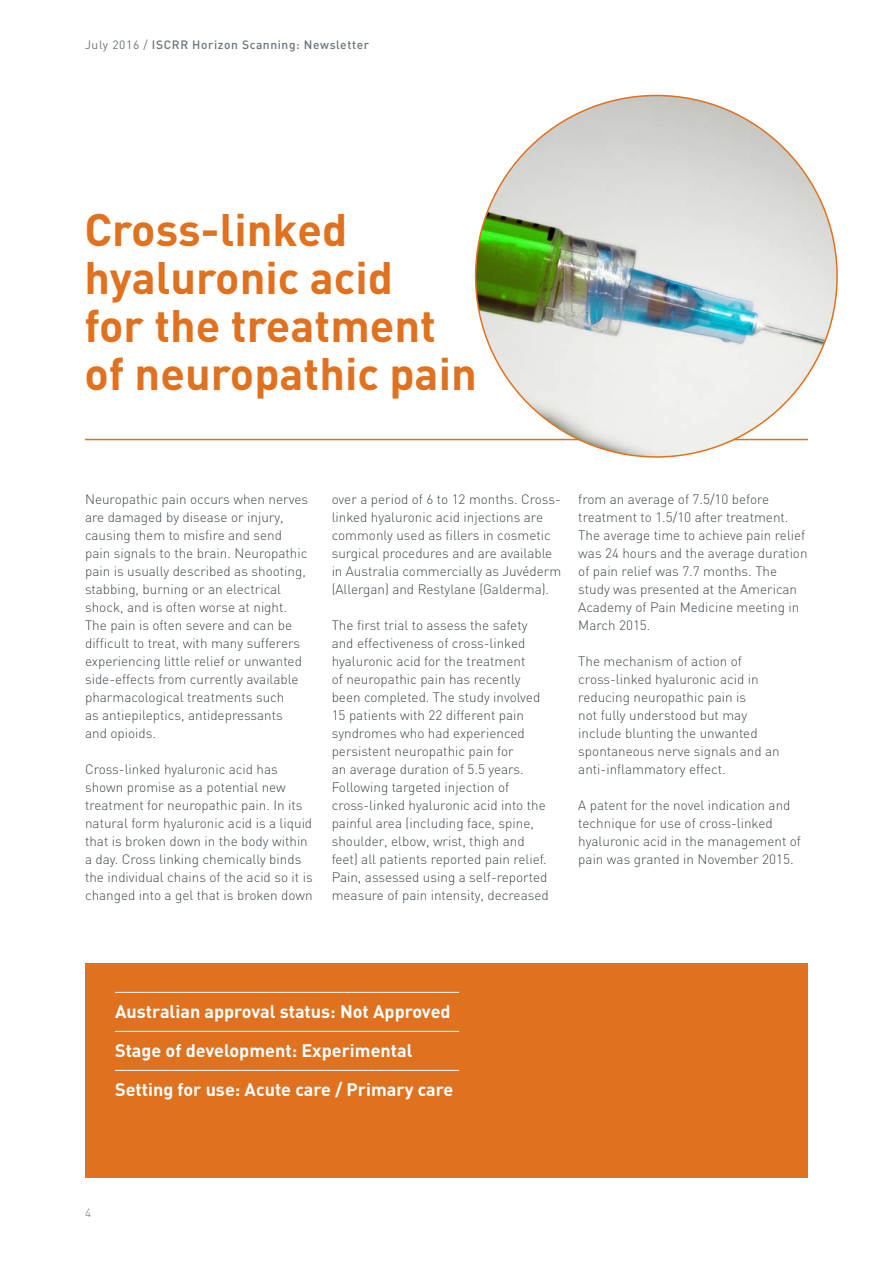
<style>
.page{position:relative;width:893px;height:1263px;background:#fff}
.page>*{position:absolute;margin:0;border:0;box-sizing:border-box;transform-origin:0 0}
.t1{font:700 45px/48px "DIN";color:#df711f}
.t2{font:700 18px "DINOT";color:#fff}
.body_copy_ok{font:300 13.5px/18px "DIN";color:#3e474e}
.t3{font:500 12px "DIN";letter-spacing:.05em;color:#6a747b}
.t4{font:300 12px "DIN";color:#6a747b}
.s1{font-weight:400}
</style>
<div class="page">
<div style="left:85px;top:963px;width:723px;height:215px;background:#df711f"></div>
<hr style="left:115px;top:992px;width:344px;height:1px;background:#fff">
<hr style="left:115px;top:1031px;width:344px;height:1px;background:#fff">
<hr style="left:115px;top:1070px;width:344px;height:1px;background:#fff">
<hr style="left:85px;top:439px;width:723px;height:1px;background:#df711f">
<img style="left:476px;top:95px;width:361px;height:362px;border-radius:181px">
<p class="t3" style="left:85px;top:37px;width:285px"><span class="s1">July 2016 /</span> ISCRR Horizon Scanning: Newsletter</p>
<p class="t1" style="left:84px;top:204px;width:394px">Cross-linked hyaluronic acid<br>for the treatment of neuropathic pain</p>
<p class="body_copy_ok" style="left:85px;top:490px;width:225px">Neuropathic pain occurs when nerves are damaged by disease or injury, causing them to misfire and send pain signals to the brain. Neuropathic pain is usually described as shooting, stabbing, burning or an electrical shock, and is often worse at night.<br>The pain is often severe and can be difficult to treat, with many sufferers experiencing little relief or unwanted side-effects from currently available pharmacological treatments such<br>as antiepileptics, antidepressants and opioids.</p>
<p class="body_copy_ok" style="left:85px;top:760px;width:229px">Cross-linked hyaluronic acid has shown promise as a potential new treatment for neuropathic pain. In its natural form hyaluronic acid is a liquid that is broken down in the body within a day. Cross linking chemically binds the individual chains of the acid so it is changed into a gel that is broken down</p>
<p class="body_copy_ok" style="left:332px;top:490px;width:231px">over a period of 6 to 12 months. Cross&shy;linked hyaluronic acid injections are commonly used as fillers in cosmetic surgical procedures and are available in Australia commercially as Juvéderm (Allergan) and Restylane (Galderma).</p>
<p class="body_copy_ok" style="left:332px;top:616px;width:219px">The first trial to assess the safety and effectiveness of cross-linked hyaluronic acid for the treatment<br>of neuropathic pain has recently been completed. The study involved 15 patients with 22 different pain syndromes who had experienced persistent neuropathic pain for<br>an average duration of 5.5 years.<br>Following targeted injection of cross-linked hyaluronic acid into the painful area (including face, spine, shoulder, elbow, wrist, thigh and feet) all patients reported pain relief.<br>Pain, assessed using a self-reported measure of pain intensity, decreased</p>
<p class="body_copy_ok" style="left:578px;top:490px;width:231px">from an average of 7.5/10 before treatment to 1.5/10 after treatment.<br>The average time to achieve pain relief was 24 hours and the average duration of pain relief was 7.7 months. The study was presented at the American<br>Academy of Pain Medicine meeting in<br>March 2015.</p>
<p class="body_copy_ok" style="left:578px;top:652px;width:203px">The mechanism of action of cross-linked hyaluronic acid in reducing neuropathic pain is<br>not fully understood but may include blunting the unwanted spontaneous nerve signals and an anti-inflammatory effect.</p>
<p class="body_copy_ok" style="left:578px;top:796px;width:224px">A patent for the novel indication and technique for use of cross-linked hyaluronic acid in the management of pain was granted in November 2015.</p>
<p class="t2" style="left:115px;top:999px;width:337px">Australian approval status: Not Approved</p>
<p class="t2" style="left:115px;top:1038px;width:299px">Stage of development: Experimental</p>
<p class="t2" style="left:115px;top:1077px;width:340px">Setting for use: Acute care / Primary care</p>
<p class="t4" style="left:85px;top:1206px;width:8px">4</p>
</div>
